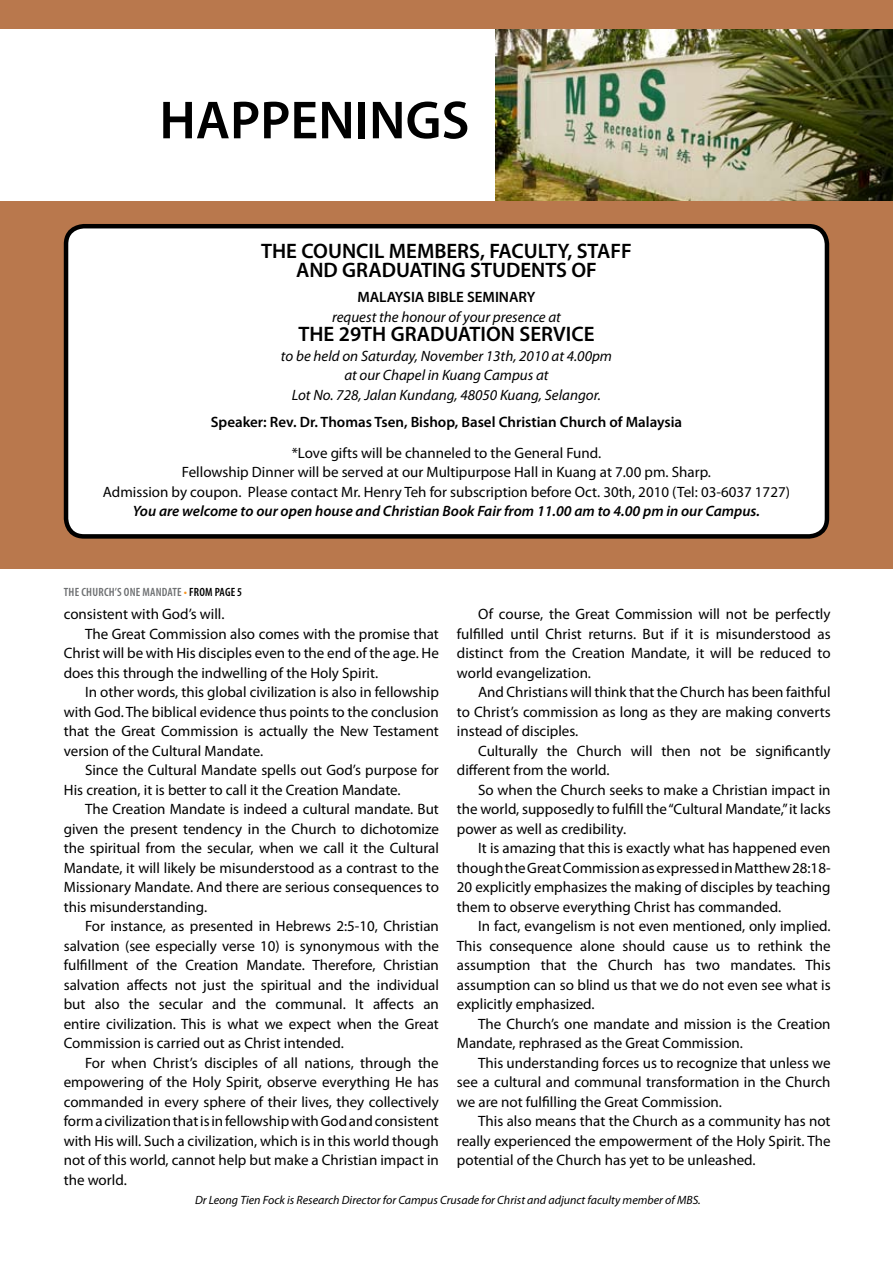
<style>
.page{position:relative;width:893px;height:1263px;background:#fff}
.page>*{position:absolute;margin:0;border:0;box-sizing:border-box;transform-origin:0 0}
.t1{font:600 54px "Myriad Pro";color:#000}
.t2{font:600 21px "Myriad Pro";color:#000}
.t3{font:15px/19.5px "Myriad Pro";color:#000;text-align:justify}
.t4{font:italic 15px/19.5px "Myriad Pro";color:#000;text-align:center}
.t5{font:600 15px "Myriad Pro";color:#000}
.t6{font:italic 600 15px "Myriad Pro";color:#000}
.t7{font:italic 12px "Myriad Pro";color:#000}
.t8{font:600 condensed 12px "Myriad Pro";letter-spacing:.02em;color:#6d6f71}
.s1{color:#f7931e}
.s2{color:#000}
</style>
<div class="page">
<img style="left:496px;top:28px;width:397px;height:173px">
<div style="left:0;top:201px;width:893px;height:367px;background:#b9784d"></div>
<div style="left:0;top:0;width:893px;height:28px;background:#b9784d"></div>
<div style="left:66px;top:226px;width:761px;height:310px;background:#fff;border-radius:18px"></div>
<div style="left:64px;top:224px;width:765px;height:315px;border:4px solid #000;border-radius:18px"></div>
<h1 class="t1" style="left:159px;top:86px;width:312px">HAPPENINGS</h1>
<h2 class="t2" style="left:261px;top:237px;width:13px">THE</h2>
<h2 class="t2" style="left:301px;top:237px;width:13px">COUNCIL</h2>
<h2 class="t2" style="left:389px;top:237px;width:16px">MEM</h2>
<h2 class="t2" style="left:434px;top:237px;width:68px">BERS, FACULTY</h2>
<h2 class="t2" style="left:567px;top:237px;width:21px">, STAFF</h2>
<h2 class="t2" style="left:296px;top:257px;width:112px">AND GRADUATIN</h2>
<h2 class="t2" style="left:452px;top:257px;width:81px">G STUDENTS</h2>
<h2 class="t2" style="left:571px;top:257px;width:13px">OF</h2>
<p class="t5" style="left:357px;top:288px;width:10px">MALAYSIA</p>
<p class="t5" style="left:428px;top:288px;width:49px">BIBLE SEMINARY</p>
<p class="t4" style="left:332px;top:307px;width:230px">request the honour of your presence at</p>
<h2 class="t2" style="left:298px;top:321px;width:13px">THE</h2>
<h2 class="t2" style="left:339px;top:321px;width:119px">29TH GRADUATION</h2>
<h2 class="t2" style="left:519px;top:321px;width:57px">SERVICE</h2>
<p class="t4" style="left:281px;top:346px;width:333px">to be held on Saturday, November 13th, 2010 at 4.00pm at our Chapel in Kuang Campus at<br>Lot No. 728, Jalan Kundang, 48050 Kuang, Selangor.</p>
<p class="t5" style="left:211px;top:413px;width:473px">Speaker: Rev. Dr. Thomas Tsen, Bishop, Basel Christian Church of Malaysia</p>
<p class="t3" style="left:103px;top:443px;width:688px;text-align:center">*Love gifts will be channeled to the General Fund.<br>Fellowship Dinner will be served at our Multipurpose Hall in Kuang at 7.00 pm. Sharp.<br>Admission by coupon. Please contact Mr. Henry Teh for subscription before Oct. 30th, 2010 (Tel: 03-6037 1727)</p>
<p class="t6" style="left:133px;top:502px;width:628px">You are welcome to our open house and Christian Book Fair from 11.00 am to 4.00 pm in our Campus.</p>
<p class="t8" style="left:64px;top:584px;width:180px">THE CHURCH’S ONE MANDATE<span class="s1">•</span><span class="s2">FROM PAGE 5</span></p>
<p class="t3" style="left:457px;top:604px;width:375px;text-indent:21px">Of course, the Great Commission will not be perfectly fulfilled until Christ returns. But if it is misunderstood as distinct from the Creation Mandate, it will be reduced to world evangelization.</p>
<p class="t3" style="left:457px;top:682px;width:375px;text-indent:21px">And Christians will think that the Church has been faithful to Christ’s commission as long as they are making converts instead of disciples.</p>
<p class="t3" style="left:457px;top:741px;width:375px;text-indent:21px">Culturally the Church will then not be significantly different from the world.</p>
<p class="t3" style="left:457px;top:780px;width:375px;text-indent:21px">So when the Church seeks to make a Christian impact in the world, supposedly to fulfill the “Cultural Mandate,” it lacks power as well as credibility.</p>
<p class="t3" style="left:457px;top:838px;width:375px;text-indent:21px">It is amazing that this is exactly what has happened even though the Great Commission as expressed in Matthew 28:18- 20 explicitly emphasizes the making of disciples by teaching them to observe everything Christ has commanded.</p>
<p class="t3" style="left:457px;top:916px;width:375px;text-indent:21px">In fact, evangelism is not even mentioned, only implied.<br>This consequence alone should cause us to rethink the assumption that the Church has two mandates. This assumption can so blind us that we do not even see what is explicitly emphasized.</p>
<p class="t3" style="left:457px;top:1014px;width:375px;text-indent:21px">The Church’s one mandate and mission is the Creation<br>Mandate, rephrased as the Great Commission.</p>
<p class="t3" style="left:457px;top:1053px;width:375px;text-indent:21px">This understanding forces us to recognize that unless we see a cultural and communal transformation in the Church we are not fulfilling the Great Commission.</p>
<p class="t3" style="left:457px;top:1111px;width:375px;text-indent:21px">This also means that the Church as a community has not really experienced the empowerment of the Holy Spirit. The potential of the Church has yet to be unleashed.</p>
<p class="t7" style="left:195px;top:1192px;width:507px">Dr Leong Tien Fock is Research Director for Campus Crusade for Christ and adjunct faculty member of MBS.</p>
<p class="t3" style="left:64px;top:604px;width:162px">consistent with God’s will.</p>
<p class="t3" style="left:85px;top:624px;width:355px">The Great Commission also comes with the promise that</p>
<p class="t3" style="left:64px;top:643px;width:377px">Christ will be with H is disciples even to the end of the age. He</p>
<p class="t3" style="left:64px;top:663px;width:316px">does this through the indwelling of the Holy Spirit.</p>
<p class="t3" style="left:85px;top:682px;width:355px">In other words, this global civilization is also in fellowship</p>
<p class="t3" style="left:64px;top:702px;width:377px">with God. The biblical evidence thus points to the conclusion</p>
<p class="t3" style="left:64px;top:721px;width:377px">that the Great Commission is actually the New Testament</p>
<p class="t3" style="left:64px;top:741px;width:201px">version of the Cultural Mandate.</p>
<p class="t3" style="left:85px;top:760px;width:355px">Since the Cultural Mandate spells out God’s purpose for</p>
<p class="t3" style="left:64px;top:780px;width:338px">H is creation, it is better to call it the Creation Mandate.</p>
<p class="t3" style="left:85px;top:799px;width:355px">The Creation Mandate is indeed a cultural mandate. But</p>
<p class="t3" style="left:64px;top:819px;width:377px">given the present tendency in the Church to dichotomize</p>
<p class="t3" style="left:64px;top:838px;width:377px">the spiritual from the secular, when we call it the Cultural</p>
<p class="t3" style="left:64px;top:858px;width:377px">Mandate, it will likely be misunderstood as a contrast to the</p>
<p class="t3" style="left:64px;top:877px;width:377px">Missionary Mandate. And there are serious consequences to</p>
<p class="t3" style="left:64px;top:897px;width:145px">this misunderstanding.</p>
<p class="t3" style="left:85px;top:916px;width:355px">For instance, as presented in Hebrews 2:5-10, Christian</p>
<p class="t3" style="left:64px;top:936px;width:377px">salvation (see especially verse 10) is synonymous with the</p>
<p class="t3" style="left:64px;top:955px;width:377px">fulfillment of the Creation Mandate. Therefore, Christian</p>
<p class="t3" style="left:64px;top:975px;width:377px">salvation affects not just the spiritual and the individual</p>
<p class="t3" style="left:64px;top:994px;width:377px">but also the secular and the communal. It affects an</p>
<p class="t3" style="left:64px;top:1014px;width:377px">entire civilization. This is what we expect when the Great</p>
<p class="t3" style="left:64px;top:1033px;width:282px">Commission is carried out as Christ intended.</p>
<p class="t3" style="left:85px;top:1053px;width:355px">For when Christ’s disciples of all nations, through the</p>
<p class="t3" style="left:64px;top:1072px;width:377px">empowering of the Holy Spirit, observe everything He has</p>
<p class="t3" style="left:64px;top:1092px;width:377px">commanded in every sphere of their lives, they collectively</p>
<p class="t3" style="left:64px;top:1111px;width:377px">form a civilization that is in fellowship with God and consistent</p>
<p class="t3" style="left:64px;top:1131px;width:377px">with H is will. Such a civilization, which is in this world though</p>
<p class="t3" style="left:64px;top:1150px;width:377px">not of this world, cannot help but make a Christian impact in</p>
<p class="t3" style="left:64px;top:1170px;width:65px">the world.</p>
</div>
